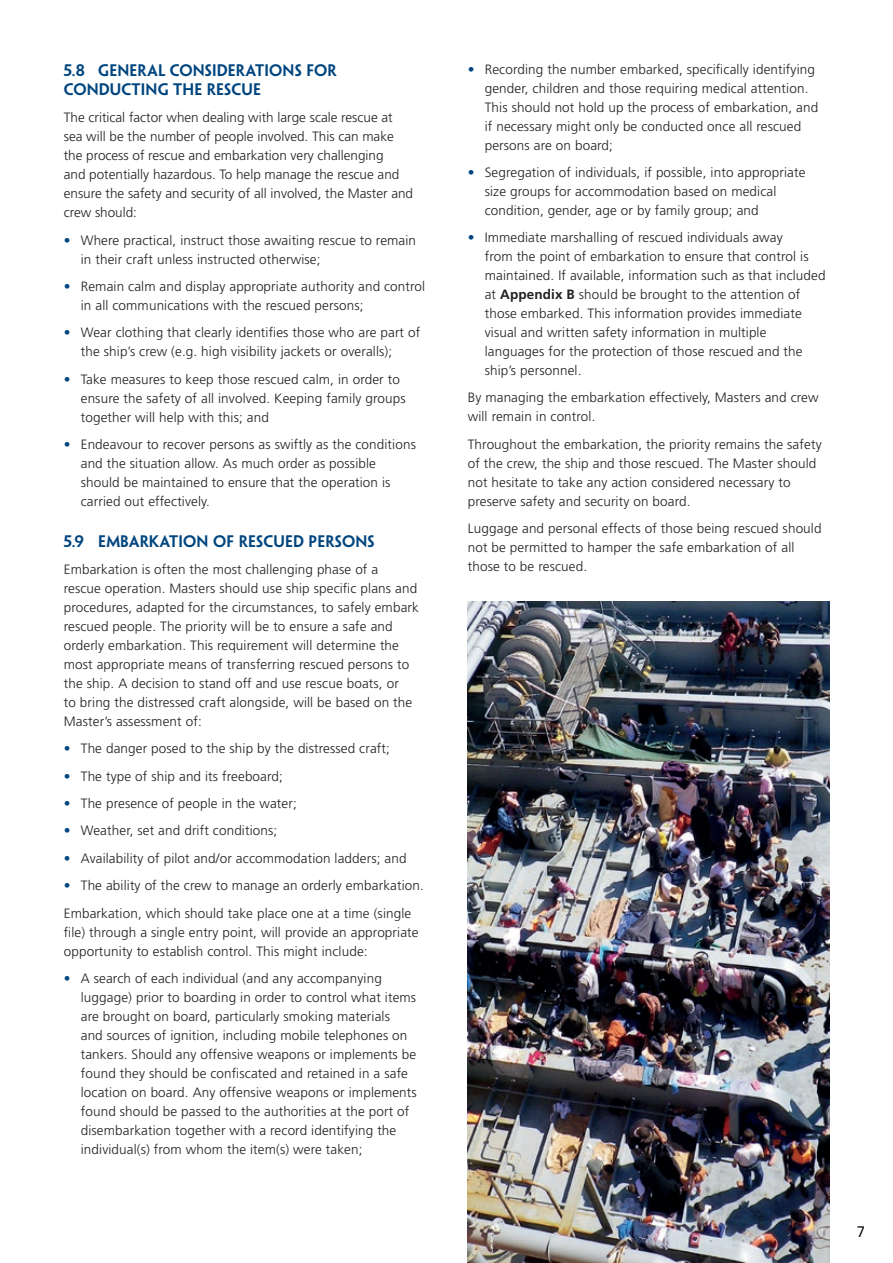
<style>
.page{position:relative;width:893px;height:1263px;background:#fff}
.page>*{position:absolute;margin:0;border:0;box-sizing:border-box;transform-origin:0 0}
.Sub_subby{font:600 15px/19.5px "Penumbra Sans Std";letter-spacing:.01em;color:#01457f}
.t1{font:300 15px "Frutiger LT Std";color:#231f20}
.Bullet{font:300 13.5px/18.9px "Frutiger LT Std";letter-spacing:.01em;color:#231f20}
.s1{color:#01457f}
.s2{font-weight:700}
</style>
<div class="page">
<img style="left:468px;top:602px;width:361px;height:661px">
<p class="Sub_subby" style="left:64px;top:60px;width:274px">5.8 GENERAL CONSIDERATIONS FOR<br>CONDUCTING THE RESCUE</p>
<p class="Bullet" style="left:64px;top:109px;width:351px">The critical factor when dealing with large scale rescue at sea will be the number of people involved. This can make the process of rescue and embarkation very challenging<br>and potentially hazardous. To help manage the rescue and ensure the safety and security of all involved, the Master and crew should:</p>
<p class="Bullet" style="left:81px;top:231px;width:337px;text-indent:-17px"><span class="s1">•</span> Where practical, instruct those awaiting rescue to remain in their craft unless instructed otherwise;</p>
<p class="Bullet" style="left:81px;top:277px;width:346px;text-indent:-17px"><span class="s1">•</span> Remain calm and display appropriate authority and control in all communications with the rescued persons;</p>
<p class="Bullet" style="left:81px;top:323px;width:341px;text-indent:-17px"><span class="s1">•</span> Wear clothing that clearly identifies those who are part of the ship’s crew (e.g. high visibility jackets or overalls);</p>
<p class="Bullet" style="left:81px;top:370px;width:326px;text-indent:-17px"><span class="s1">•</span> Take measures to keep those rescued calm, in order to ensure the safety of all involved. Keeping family groups together will help with this; and</p>
<p class="Bullet" style="left:81px;top:435px;width:337px;text-indent:-17px"><span class="s1">•</span> Endeavour to recover persons as swiftly as the conditions and the situation allow. As much order as possible should be maintained to ensure that the operation is carried out effectively.</p>
<p class="Sub_subby" style="left:64px;top:531px;width:312px">5.9 EMBARKATION OF RESCUED PERSONS</p>
<p class="Bullet" style="left:64px;top:560px;width:357px">Embarkation is often the most challenging phase of a<br>rescue operation. Masters should use ship specific plans and procedures, adapted for the circumstances, to safely embark rescued people. The priority will be to ensure a safe and orderly embarkation. This requirement will determine the most appropriate means of transferring rescued persons to the ship. A decision to stand off and use rescue boats, or<br>to bring the distressed craft alongside, will be based on the Master’s assessment of:</p>
<p class="Bullet" style="left:64px;top:739px;width:328px"><span class="s1">•</span> The danger posed to the ship by the distressed craft;</p>
<p class="Bullet" style="left:64px;top:767px;width:221px"><span class="s1">•</span> The type of ship and its freeboard;</p>
<p class="Bullet" style="left:64px;top:794px;width:235px"><span class="s1">•</span> The presence of people in the water;</p>
<p class="Bullet" style="left:64px;top:821px;width:215px"><span class="s1">•</span> Weather, set and drift conditions;</p>
<p class="Bullet" style="left:64px;top:849px;width:344px"><span class="s1">•</span> Availability of pilot and/or accommodation ladders; and</p>
<p class="Bullet" style="left:64px;top:876px;width:362px"><span class="s1">•</span> The ability of the crew to manage an orderly embarkation.</p>
<p class="Bullet" style="left:64px;top:904px;width:356px">Embarkation, which should take place one at a time (single file) through a single entry point, will provide an appropriate opportunity to establish control. This might include:</p>
<p class="Bullet" style="left:81px;top:969px;width:337px;text-indent:-17px"><span class="s1">•</span> A search of each individual (and any accompanying luggage) prior to boarding in order to control what items are brought on board, particularly smoking materials<br>and sources of ignition, including mobile telephones on tankers. Should any offensive weapons or implements be found they should be confiscated and retained in a safe location on board. Any offensive weapons or implements found should be passed to the authorities at the port of disembarkation together with a record identifying the individual(s) from whom the item(s) were taken;</p>
<p class="Bullet" style="left:485px;top:60px;width:335px;text-indent:-17px"><span class="s1">•</span> Recording the number embarked, specifically identifying gender, children and those requiring medical attention.<br>This should not hold up the process of embarkation, and if necessary might only be conducted once all rescued persons are on board;</p>
<p class="Bullet" style="left:485px;top:163px;width:322px;text-indent:-17px"><span class="s1">•</span> Segregation of individuals, if possible, into appropriate size groups for accommodation based on medical condition, gender, age or by family group; and</p>
<p class="Bullet" style="left:485px;top:229px;width:342px;text-indent:-17px"><span class="s1">•</span> Immediate marshalling of rescued individuals away<br>from the point of embarkation to ensure that control is maintained. If available, information such as that included at <span class="s2">Appendix B</span> should be brought to the attention of those embarked. This information provides immediate visual and written safety information in multiple languages for the protection of those rescued and the ship’s personnel.</p>
<p class="Bullet" style="left:468px;top:389px;width:352px">By managing the embarkation effectively, Masters and crew will remain in control.</p>
<p class="Bullet" style="left:468px;top:435px;width:355px">Throughout the embarkation, the priority remains the safety of the crew, the ship and those rescued. The Master should not hesitate to take any action considered necessary to preserve safety and security on board.</p>
<p class="Bullet" style="left:468px;top:519px;width:355px">Luggage and personal effects of those being rescued should not be permitted to hamper the safe embarkation of all those to be rescued.</p>
<p class="t1" style="left:857px;top:1223px;width:10px">7</p>
</div>
